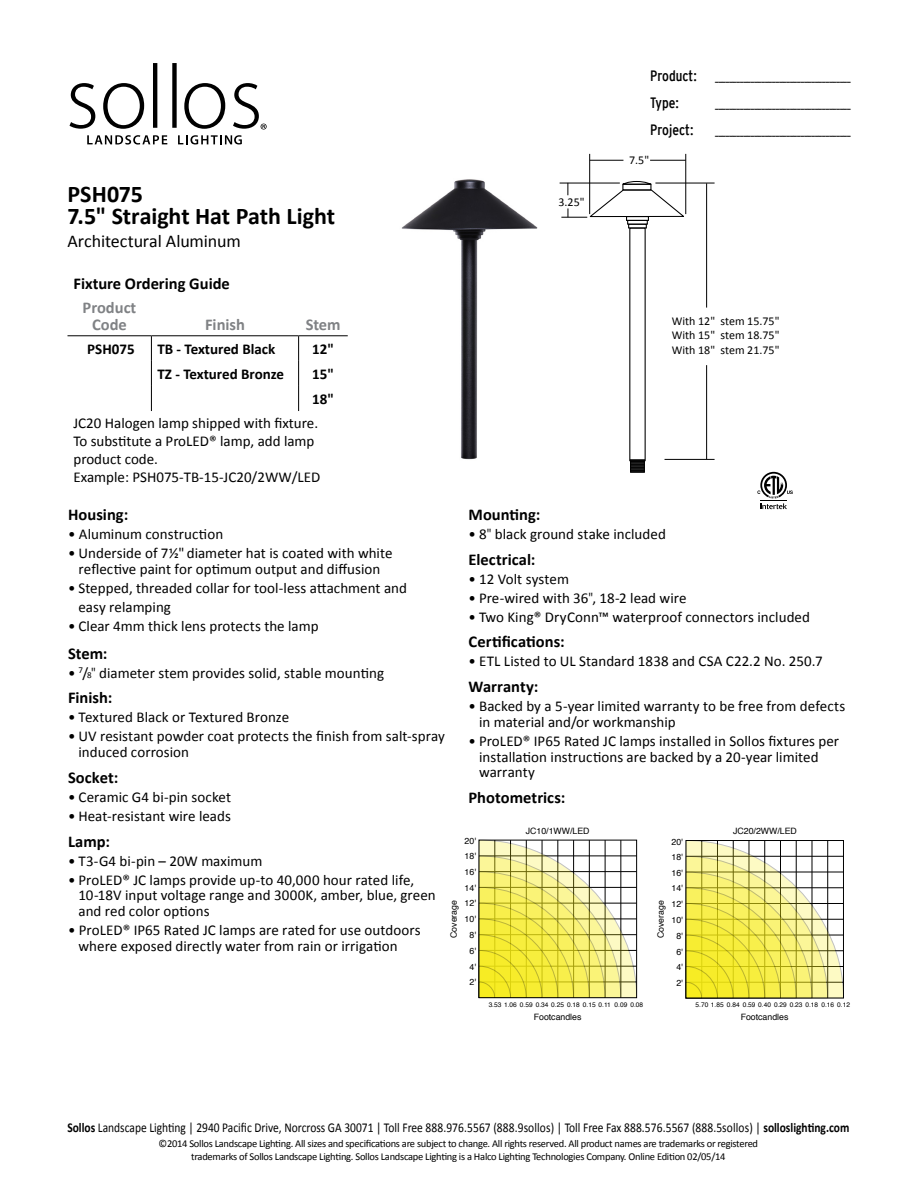
<style>
.page{position:relative;width:918px;height:1188px;background:#fff}
.page>*{position:absolute;margin:0;border:0;box-sizing:border-box;transform-origin:0 0}
.t1{font:700 24px/22.5px "Calibri";letter-spacing:-.005em;color:#000}
.t2{font:18px "Calibri";letter-spacing:-.01em;color:#000}
.t3{font:700 16.5px "Calibri";color:#000}
.t4{font:700 16.5px/16.5px "Calibri";color:#808285;text-align:center}
.t5{font:15px/15.8px "Calibri";color:#000}
.t6{font:700 15px/25px "Calibri";color:#000}
.t7{font:condensed 15px "Interstate";color:#000}
.t8{font:13.5px "Calibri";color:#000;scale:.85 1}
.t9{font:12px/14.4px "Calibri";color:#000;text-align:justify}
.t10{font:10.5px/12.6px "Calibri";letter-spacing:-.025em;color:#000;text-align:center}
.t11{font:condensed 10.2px "Interstate";color:#000}
.t12{font:8.7px/15.8px "Helvetica";color:#000;text-align:center}
.t13{font:6.6px "Helvetica";color:#000}
.s1{font-size:15px}
.s2{font-family:"Myriad Pro";font-stretch:condensed}
.s3{font-size:9px}
.s4{font-weight:700}
</style>
<div class="page">
<svg style="left:70px;top:63px;width:196px;height:82px"></svg>
<img style="left:401px;top:179px;width:137px;height:281px">
<hr style="left:68px;top:335px;width:83px;height:1px;background:#000">
<hr style="left:151px;top:335px;width:148px;height:1px;background:#000">
<hr style="left:299px;top:335px;width:49px;height:1px;background:#000">
<svg style="left:298px;top:336px;width:1px;height:75px"></svg>
<svg style="left:151px;top:336px;width:1px;height:75px"></svg>
<svg style="left:479px;top:840px;width:158px;height:158px"></svg>
<svg style="left:686px;top:840px;width:158px;height:158px"></svg>
<div style="left:626px;top:216px;width:23px;height:5px;border:1px solid #000"></div>
<div style="left:627px;top:220px;width:21px;height:5px;border:1px solid #000"></div>
<div style="left:628px;top:224px;width:19px;height:5px;border:1px solid #000"></div>
<svg style="left:630px;top:459px;width:15px;height:14px"></svg>
<hr style="left:560px;top:183px;width:60px;height:1px;background:#000">
<hr style="left:590px;top:160px;width:33px;height:1px;background:#000">
<hr style="left:589px;top:154px;width:1px;height:60px;background:#000">
<hr style="left:650px;top:160px;width:36px;height:1px;background:#000">
<hr style="left:686px;top:154px;width:1px;height:60px;background:#000">
<hr style="left:655px;top:183px;width:60px;height:1px;background:#000">
<hr style="left:706px;top:183px;width:1px;height:125px;background:#000">
<hr style="left:665px;top:459px;width:50px;height:1px;background:#000">
<hr style="left:706px;top:365px;width:1px;height:94px;background:#000">
<svg style="left:561px;top:180px;width:125px;height:38px"></svg>
<svg style="left:757px;top:472px;width:36px;height:37px"></svg>
<p class="t11" style="left:650px;top:72px;width:202px"><span class="s1">Product:</span> ______________________________________</p>
<p class="t7" style="left:650px;top:94px;width:30px">Type:</p>
<p class="t11" style="left:715px;top:99px;width:137px">______________________________________</p>
<p class="t7" style="left:650px;top:121px;width:45px">Project:</p>
<p class="t11" style="left:715px;top:126px;width:137px">______________________________________</p>
<h1 class="t1" style="left:68px;top:182px;width:269px">PSH075<br>7.5" Straight Hat Path Light</h1>
<p class="t2" style="left:68px;top:229px;width:175px">Architectural Aluminum</p>
<p class="t3" style="left:74px;top:273px;width:158px">Fixture Ordering Guide</p>
<p class="t4" style="left:83px;top:300px;width:55px">Product<br>Code</p>
<p class="t4" style="left:205px;top:316px;width:41px">Finish</p>
<p class="t4" style="left:306px;top:316px;width:37px">Stem</p>
<p class="t6" style="left:87px;top:336px;width:49px">PSH075</p>
<p class="t6" style="left:157px;top:336px;width:119px">TB - Textured Black</p>
<p class="t6" style="left:312px;top:336px;width:23px">12"</p>
<p class="t6" style="left:157px;top:362px;width:128px">TZ - Textured Bronze</p>
<p class="t6" style="left:312px;top:362px;width:23px">15"<br>18"</p>
<p class="t5" style="left:74px;top:414px;width:248px;line-height:18px">JC20 Halogen lamp shipped with fixture.<br>To substitute a ProLED® lamp, add lamp product code.<br>Example: PSH075-TB-15-JC20/2WW/LED</p>
<p class="t9" style="left:559px;top:195px;width:28px">3.25"</p>
<p class="t9" style="left:629px;top:153px;width:22px">7.5"</p>
<p class="t9" style="left:672px;top:314px;width:109px">With 12" stem 15.75" With 15" stem 18.75" With 18" stem 21.75"</p>
<p class="t3" style="left:469px;top:504px;width:73px">Mounting:</p>
<p class="t5" style="left:469px;top:526px;width:199px">• 8<span class="s2">"</span> black ground stake included</p>
<p class="t3" style="left:469px;top:549px;width:68px">Electrical:</p>
<p class="t5" style="left:469px;top:571px;width:102px">• 12 Volt system</p>
<p class="t5" style="left:469px;top:590px;width:220px">• Pre-wired with 36<span class="s2">"</span>, 18-2 lead wire</p>
<p class="t5" style="left:469px;top:609px;width:343px">• Two King® DryConn™ waterproof connectors included</p>
<p class="t3" style="left:469px;top:631px;width:98px">Certifications:</p>
<p class="t5" style="left:469px;top:654px;width:356px">• ETL Listed to UL Standard 1838 and CSA C22.2 No. 250.7</p>
<p class="t3" style="left:469px;top:676px;width:71px">Warranty:</p>
<p class="t5" style="left:479px;top:698px;width:368px;text-indent:-10px">• Backed by a 5-year limited warranty to be free from defects in material and/or workmanship</p>
<p class="t5" style="left:479px;top:733px;width:362px;text-indent:-10px">• ProLED® IP65 Rated JC lamps installed in Sollos fixtures per installation instructions are backed by a 20-year limited warranty</p>
<p class="t3" style="left:469px;top:787px;width:98px">Photometrics:</p>
<p class="t3" style="left:68px;top:504px;width:62px">Housing:</p>
<p class="t5" style="left:68px;top:526px;width:157px">• Aluminum construction</p>
<p class="t5" style="left:68px;top:545px;width:326px;text-align:center">• Underside of 7½" diameter hat is coated with white reflective paint for optimum output and diffusion</p>
<p class="t5" style="left:79px;top:578px;width:330px;line-height:19px;text-indent:-10px">• Stepped, threaded collar for tool-less attachment and easy relamping</p>
<p class="t5" style="left:68px;top:618px;width:252px">• Clear 4mm thick lens protects the lamp</p>
<p class="t3" style="left:68px;top:643px;width:41px">Stem:</p>
<p class="t5" style="left:68px;top:665px;width:318px">• <sup>7</sup>/<span class="s3">8</span><span class="s2">"</span> diameter stem provides solid, stable mounting</p>
<p class="t3" style="left:68px;top:687px;width:46px">Finish:</p>
<p class="t5" style="left:68px;top:710px;width:223px">• Textured Black or Textured Bronze</p>
<p class="t5" style="left:79px;top:729px;width:368px;text-indent:-10px">• UV resistant powder coat protects the finish from salt-spray induced corrosion</p>
<p class="t3" style="left:68px;top:767px;width:52px">Socket:</p>
<p class="t5" style="left:68px;top:789px;width:165px">• Ceramic G4 bi-pin socket</p>
<p class="t5" style="left:68px;top:808px;width:164px">• Heat-resistant wire leads</p>
<p class="t3" style="left:68px;top:831px;width:43px">Lamp:</p>
<p class="t5" style="left:68px;top:853px;width:196px">• T3-G4 bi-pin – 20W maximum</p>
<p class="t5" style="left:79px;top:872px;width:359px;text-indent:-10px">• ProLED® JC lamps provide up-to 40,000 hour rated life,<br>10-18V input voltage range and 3000K, amber, blue, green and red color options</p>
<p class="t5" style="left:79px;top:922px;width:344px;text-indent:-10px">• ProLED® IP65 Rated JC lamps are rated for use outdoors where exposed directly water from rain or irrigation</p>
<p class="t12" style="left:526px;top:823px;width:65px">JC10/1WW/LED</p>
<p class="t12" style="left:733px;top:824px;width:65px">JC20/2WW/LED</p>
<p class="t12" style="left:465px;top:833px;width:13px">20'<br>18'<br>16'<br>14'<br>12'<br>10'<br>8'<br>6'<br>4'<br>2'</p>
<p class="t12" style="left:672px;top:834px;width:13px">20'<br>18'<br>16'<br>14'<br>12'<br>10'<br>8'<br>6'<br>4'<br>2'</p>
<p class="t12" style="left:446px;top:938px;width:39px;rotate:-90deg">Coverage</p>
<p class="t12" style="left:653px;top:938px;width:39px;rotate:-90deg">Coverage</p>
<p class="t13" style="left:489px;top:999px;width:156px">3.53 1.06 0.59 0.34 0.25 0.18 0.15 0.11 0.09 0.08</p>
<p class="t12" style="left:534px;top:1009px;width:49px">Footcandles</p>
<p class="t13" style="left:696px;top:1000px;width:156px">5.70 1.85 0.84 0.59 0.40 0.29 0.23 0.18 0.16 0.12</p>
<p class="t12" style="left:741px;top:1009px;width:49px">Footcandles</p>
<p class="t8" style="left:67px;top:1119px;width:921px"><span class="s4">Sollos</span> Landscape Lighting | 2940 Pacific Drive, Norcross GA 30071 | Toll Free 888.976.5567 (888.9sollos) | Toll Free Fax 888.576.5567 (888.5sollos) | <span class="s4">solloslighting.com</span></p>
<p class="t10" style="left:159px;top:1137px;width:601px">©2014 Sollos Landscape Lighting. All sizes and specifications are subject to change. All rights reserved. All product names are trademarks or registered trademarks of Sollos Landscape Lighting. Sollos Landscape Lighting is a Halco Lighting Technologies Company. Online Edition 02/05/14</p>
</div>
